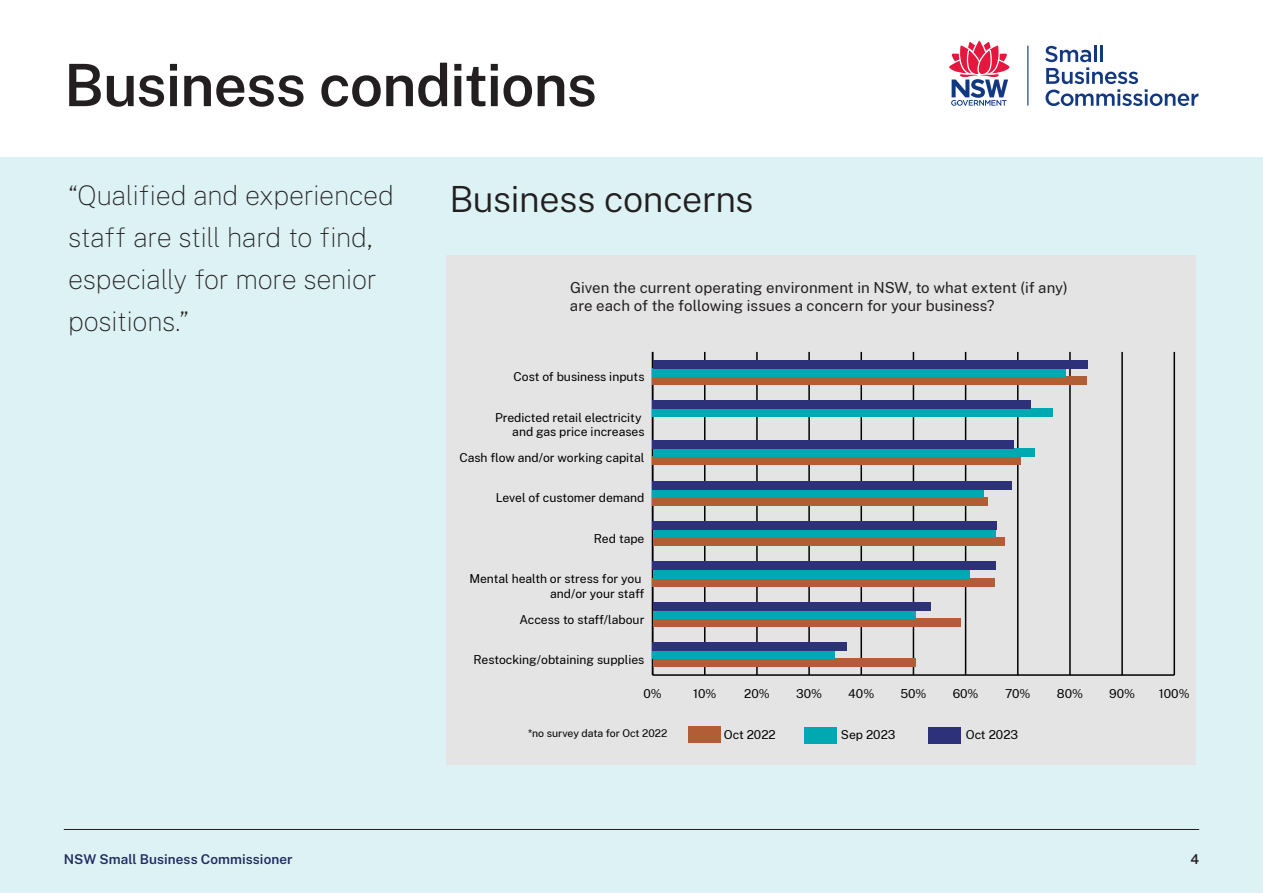
<style>
.page{position:relative;width:1263px;height:893px;background:#fff}
.page>*{position:absolute;margin:0;border:0;box-sizing:border-box;transform-origin:0 0}
.PPT_Heading_1{font:600 58.5px "Public Sans";letter-spacing:-.015em;color:#231f20}
.PPT_Heading_2{font:300 36px "Public Sans";letter-spacing:-.01em;color:#231f20}
.PPT_quotes{font:100 27px/42px "Public Sans";letter-spacing:-.02em;color:#231f20}
.t1{font:15px/18px "Public Sans";letter-spacing:.005em;color:#231f20}
.PPT_Folio_Footer_Descriptor{font:600 13.5px "Public Sans";letter-spacing:.01em;color:#1e2c60}
.PPT_Folio{font:600 13.5px "Public Sans";color:#231f20}
.t2{font:12.15px/14.5px "Public Sans";color:#000;text-align:right}
.t3{font:10.5px "Public Sans";color:#000}
</style>
<div class="page">
<div style="left:0;top:157px;width:1263px;height:736px;background:#dcf2f4"></div>
<hr style="left:64px;top:829px;width:1135px;height:1px;background:#231f20">
<svg style="left:949px;top:40px;width:61px;height:66px"></svg>
<hr style="left:1027px;top:46px;width:1px;height:60px;background:#113880">
<svg style="left:1045px;top:45px;width:153px;height:61px"></svg>
<div style="left:446px;top:255px;width:749px;height:509px;background:#e4e4e4"></div>
<hr style="left:653px;top:674px;width:521px;height:2px;background:#000">
<hr style="left:704px;top:352px;width:1px;height:323px;background:#000">
<hr style="left:756px;top:352px;width:2px;height:323px;background:#000">
<hr style="left:808px;top:352px;width:2px;height:323px;background:#000">
<hr style="left:860px;top:352px;width:2px;height:323px;background:#000">
<hr style="left:913px;top:352px;width:1px;height:323px;background:#000">
<hr style="left:965px;top:352px;width:1px;height:323px;background:#000">
<hr style="left:1017px;top:352px;width:1px;height:323px;background:#000">
<hr style="left:1069px;top:352px;width:2px;height:323px;background:#000">
<hr style="left:1121px;top:352px;width:2px;height:323px;background:#000">
<hr style="left:1173px;top:352px;width:2px;height:323px;background:#000">
<hr style="left:652px;top:352px;width:1px;height:323px;background:#000">
<div style="left:688px;top:726px;width:32px;height:16px;background:#b15e37"></div>
<div style="left:653px;top:376px;width:434px;height:8px;background:#b15e37"></div>
<div style="left:653px;top:457px;width:368px;height:8px;background:#b15e37"></div>
<div style="left:653px;top:497px;width:335px;height:8px;background:#b15e37"></div>
<div style="left:653px;top:538px;width:351px;height:8px;background:#b15e37"></div>
<div style="left:653px;top:578px;width:342px;height:8px;background:#b15e37"></div>
<div style="left:653px;top:618px;width:307px;height:9px;background:#b15e37"></div>
<div style="left:653px;top:659px;width:262px;height:8px;background:#b15e37"></div>
<div style="left:804px;top:727px;width:32px;height:16px;background:#00a8b2"></div>
<div style="left:653px;top:368px;width:413px;height:8px;background:#00a8b2"></div>
<div style="left:653px;top:408px;width:400px;height:9px;background:#00a8b2"></div>
<div style="left:653px;top:449px;width:381px;height:8px;background:#00a8b2"></div>
<div style="left:653px;top:489px;width:331px;height:8px;background:#00a8b2"></div>
<div style="left:653px;top:530px;width:342px;height:8px;background:#00a8b2"></div>
<div style="left:653px;top:570px;width:316px;height:8px;background:#00a8b2"></div>
<div style="left:653px;top:610px;width:262px;height:8px;background:#00a8b2"></div>
<div style="left:653px;top:651px;width:182px;height:8px;background:#00a8b2"></div>
<div style="left:928px;top:728px;width:33px;height:16px;background:#2d317a"></div>
<div style="left:653px;top:360px;width:434px;height:8px;background:#2d317a"></div>
<div style="left:653px;top:400px;width:378px;height:8px;background:#2d317a"></div>
<div style="left:653px;top:441px;width:361px;height:8px;background:#2d317a"></div>
<div style="left:653px;top:481px;width:359px;height:8px;background:#2d317a"></div>
<div style="left:653px;top:522px;width:344px;height:8px;background:#2d317a"></div>
<div style="left:653px;top:562px;width:343px;height:8px;background:#2d317a"></div>
<div style="left:653px;top:602px;width:277px;height:8px;background:#2d317a"></div>
<div style="left:653px;top:643px;width:194px;height:8px;background:#2d317a"></div>
<p class="PPT_Heading_1" style="left:64px;top:43px;width:535px">Business conditions</p>
<p class="PPT_quotes" style="left:68px;top:173px;width:327px">“Qualified and experienced staff are still hard to find, especially for more senior positions.”</p>
<p class="PPT_Heading_2" style="left:449px;top:173px;width:306px">Business concerns</p>
<p class="t1" style="left:570px;top:277px;width:499px">Given the current operating environment in NSW, to what extent (if any) are each of the following issues a concern for your business?</p>
<p class="t2" style="left:514px;top:369px;width:132px">Cost of business inputs</p>
<p class="t2" style="left:495px;top:409px;width:151px">Predicted retail electricity and gas price increases</p>
<p class="t2" style="left:459px;top:450px;width:186px">Cash flow and/or working capital</p>
<p class="t2" style="left:496px;top:490px;width:150px">Level of customer demand</p>
<p class="t2" style="left:594px;top:531px;width:52px">Red tape</p>
<p class="t2" style="left:469px;top:571px;width:177px">Mental health or stress for you and/or your staff</p>
<p class="t2" style="left:519px;top:611px;width:127px">Access to staff/labour</p>
<p class="t2" style="left:474px;top:652px;width:172px">Restocking/obtaining supplies</p>
<p class="t2" style="left:643px;top:686px;width:20px">0%</p>
<p class="t2" style="left:693px;top:686px;width:25px">10%</p>
<p class="t2" style="left:744px;top:686px;width:27px">20%</p>
<p class="t2" style="left:796px;top:686px;width:27px">30%</p>
<p class="t2" style="left:848px;top:686px;width:28px">40%</p>
<p class="t2" style="left:900px;top:686px;width:28px">50%</p>
<p class="t2" style="left:953px;top:686px;width:27px">60%</p>
<p class="t2" style="left:1005px;top:686px;width:27px">70%</p>
<p class="t2" style="left:1057px;top:686px;width:28px">80%</p>
<p class="t2" style="left:1109px;top:686px;width:27px">90%</p>
<p class="t2" style="left:1159px;top:686px;width:32px">100%</p>
<p class="t2" style="left:724px;top:726px;width:53px">Oct 2022</p>
<p class="t2" style="left:841px;top:726px;width:56px">Sep 2023</p>
<p class="t2" style="left:966px;top:726px;width:54px">Oct 2023</p>
<p class="t3" style="left:528px;top:726px;width:141px">*no survey data for Oct 2022</p>
<p class="PPT_Folio_Footer_Descriptor" style="left:64px;top:850px;width:230px">NSW Small Business Commissioner</p>
<p class="PPT_Folio" style="left:1190px;top:850px;width:10px">4</p>
</div>
